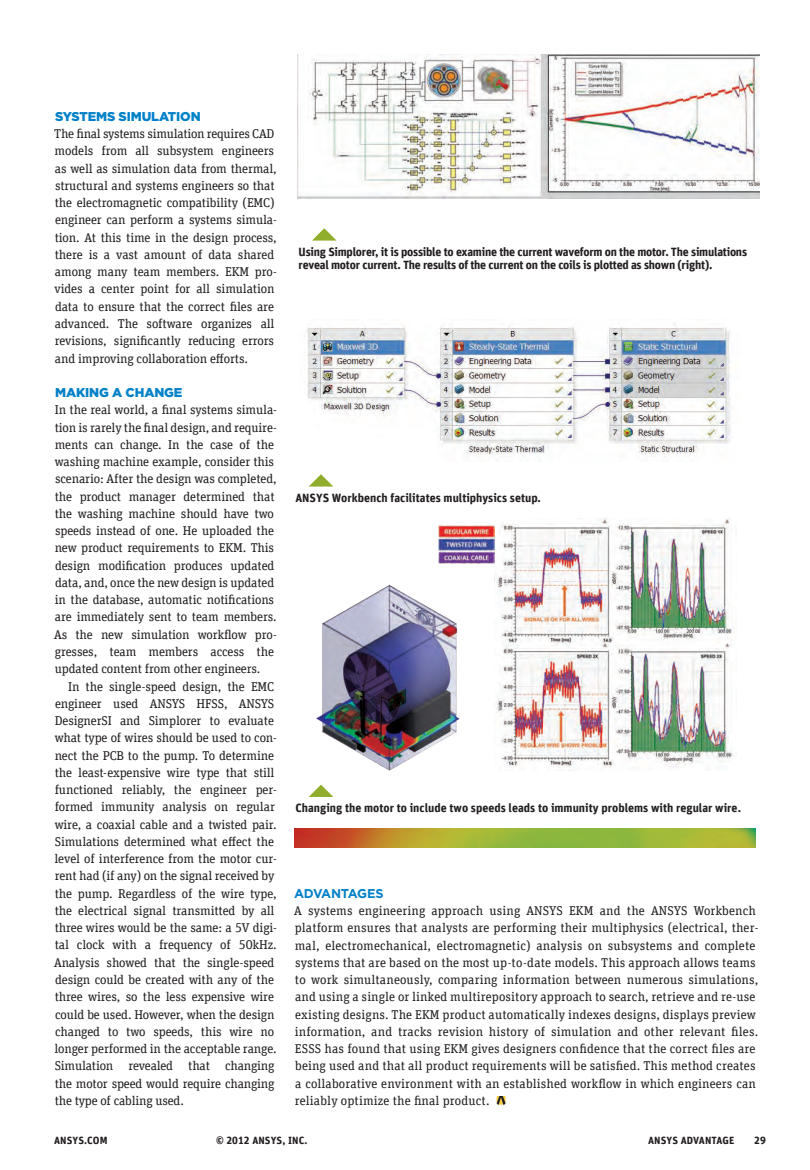
<style>
.page{position:relative;width:810px;height:1170px;background:#fff}
.page>*{position:absolute;margin:0;border:0;box-sizing:border-box;transform-origin:0 0}
.Paragraph_Style_1{font:12.75px/17.2px "Unit Slab Offc Pro";letter-spacing:-.01em;color:#231f20}
.Paragraph_Style_1-2{font:12.75px/17.2px "Unit Slab Offc Pro";letter-spacing:.01em;color:#231f20}
.Paragraph_Style_1-3{font:900 12.75px "Gotham";letter-spacing:-.01em;color:#0081c8}
.Paragraph_Style_1-4{font:700 12.75px "Gotham";letter-spacing:-.015em;color:#0081c8}
.Feature_Caption{font:700 12px/13.5px "Unit Offc Pro";letter-spacing:-.02em;color:#231f20}
.Feature_Caption-2{font:700 12px "Unit Offc Pro";color:#231f20}
.t1{font:700 10.5px "Unit Offc Pro";letter-spacing:.01em;color:#231f20}
</style>
<div class="page">
<img style="left:298px;top:55px;width:462px;height:144px">
<img style="left:307px;top:322px;width:424px;height:135px">
<img style="left:316px;top:584px;width:144px;height:186px">
<img style="left:494px;top:518px;width:240px;height:250px">
<img style="left:438px;top:525px;width:56px;height:38px">
<svg style="left:312px;top:228px;width:24px;height:12px"></svg>
<svg style="left:309px;top:474px;width:24px;height:12px"></svg>
<svg style="left:309px;top:784px;width:24px;height:12px"></svg>
<img style="left:295px;top:828px;width:461px;height:19px">
<svg style="left:496px;top:1096px;width:9px;height:8px"></svg>
<p class="Paragraph_Style_1-3" style="left:55px;top:107px;width:147px">SYSTEMS SIMULATION</p>
<p class="Paragraph_Style_1" style="left:54px;top:125px;width:224px">The final systems simulation requires CAD models from all subsystem engineers as well as simulation data from thermal, structural and systems engineers so that the electromagnetic compatibility (EMC) engineer can perform a systems simula&shy;tion. At this time in the design process, there is a vast amount of data shared among many team members. EKM pro&shy;vides a center point for all simulation data to ensure that the correct files are advanced. The software organizes all revisions, significantly reducing errors and improving collaboration efforts.</p>
<p class="Paragraph_Style_1-3" style="left:55px;top:383px;width:129px">MAKING A CHANGE</p>
<p class="Paragraph_Style_1" style="left:54px;top:401px;width:224px">In the real world, a final systems simula&shy;tion is rarely the final design, and require&shy;ments can change. In the case of the washing machine example, consider this scenario: After the design was completed, the product manager determined that the washing machine should have two speeds instead of one. He uploaded the new product requirements to EKM. This design modification produces updated data, and, once the new design is updated in the database, automatic notifications are immediately sent to team members.<br>As the new simulation workflow pro&shy;gresses, team members access the updated content from other engineers.</p>
<p class="Paragraph_Style_1" style="left:54px;top:677px;width:224px;text-indent:14px">In the single-speed design, the EMC engineer used ANSYS HFSS, ANSYS DesignerSI and Simplorer to evaluate what type of wires should be used to con&shy;nect the PCB to the pump. To determine the least-expensive wire type that still functioned reliably, the engineer per&shy;formed immunity analysis on regular wire, a coaxial cable and a twisted pair.<br>Simulations determined what effect the level of interference from the motor cur&shy;rent had (if any) on the signal received by the pump. Regardless of the wire type, the electrical signal transmitted by all three wires would be the same: a 5V digi&shy;tal clock with a frequency of 50kHz.<br>Analysis showed that the single-speed design could be created with any of the three wires, so the less expensive wire could be used. However, when the design changed to two speeds, this wire no longer performed in the acceptable range.<br>Simulation revealed that changing the motor speed would require changing the type of cabling used.</p>
<p class="Feature_Caption" style="left:299px;top:244px;width:450px">Using Simplorer, it is possible to examine the current waveform on the motor. The simulations reveal motor current. The results of the current on the coils is plotted as shown (right).</p>
<p class="Feature_Caption-2" style="left:295px;top:488px;width:247px">ANSYS Workbench facilitates multiphysics setup.</p>
<p class="Feature_Caption-2" style="left:295px;top:798px;width:447px">Changing the motor to include two speeds leads to immunity problems with regular wire.</p>
<p class="Paragraph_Style_1-4" style="left:294px;top:885px;width:91px">ADVANTAGES</p>
<p class="Paragraph_Style_1-2" style="left:294px;top:901px;width:466px">A systems engineering approach using ANSYS EKM and the ANSYS Workbench platform ensures that analysts are performing their multiphysics (electrical, ther&shy;mal, electromechanical, electromagnetic) analysis on subsystems and complete systems that are based on the most up-to-date models. This approach allows teams to work simultaneously, comparing information between numerous simulations, and using a single or linked multirepository approach to search, retrieve and re-use existing designs. The EKM product automatically indexes designs, displays preview information, and tracks revision history of simulation and other relevant files.<br>ESSS has found that using EKM gives designers confidence that the correct files are being used and that all product requirements will be satisfied. This method creates a collaborative environment with an established workflow in which engineers can reliably optimize the final product.</p>
<p class="t1" style="left:54px;top:1132px;width:55px">ANSYS.COM</p>
<p class="t1" style="left:216px;top:1132px;width:93px">© 2012 ANSYS, INC.</p>
<p class="t1" style="left:648px;top:1132px;width:88px">ANSYS ADVANTAGE</p>
<p class="t1" style="left:754px;top:1132px;width:13px">29</p>
</div>
